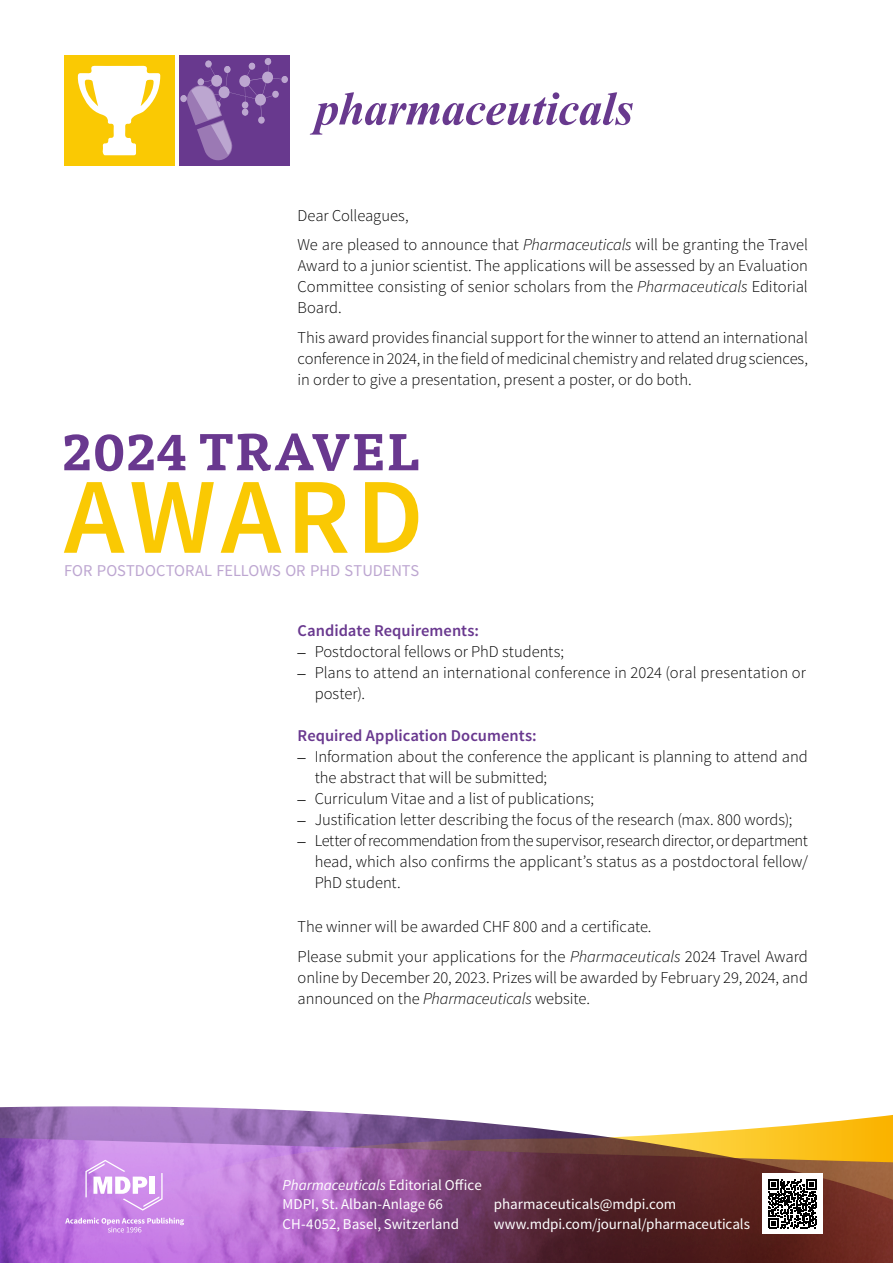
<style>
.page{position:relative;width:893px;height:1263px;background:#fff}
.page>*{position:absolute;margin:0;border:0;box-sizing:border-box;transform-origin:0 0}
.t1{font:600 108px "Source Sans Pro";letter-spacing:.05em;color:#fac903}
.t2{font:700 51px "Tisa Pro";letter-spacing:.005em;color:#69388f}
.t3{font:300 16.5px/21px "Source Sans Pro";letter-spacing:-.005em;color:#000}
.t4{font:600 16.5px "Source Sans Pro";color:#69388f}
.t5{font:16.5px "Source Sans Pro";color:#bda6d1}
.t6{font:15px/19.5px "Source Sans Pro";color:#fff}
.s1{font-style:italic}
.s2{font-family:"Adobe Garamond Pro";font-weight:400}
</style>
<div class="page">
<img style="left:0;top:1106px;width:347px;height:7px">
<svg style="left:0;top:1113px;width:893px;height:150px;background:#966083"></svg>
<svg style="left:85px;top:1160px;width:78px;height:50px"></svg>
<svg style="left:65px;top:1217px;width:119px;height:15px;background:#cf94e9"></svg>
<div style="left:64px;top:55px;width:110px;height:111px;background:#fac903"></div>
<svg style="left:78px;top:66px;width:82px;height:89px"></svg>
<div style="left:179px;top:55px;width:111px;height:111px;background:#68398e"></div>
<svg style="left:181px;top:58px;width:107px;height:103px"></svg>
<svg style="left:310px;top:92px;width:323px;height:43px"></svg>
<div style="left:762px;top:1173px;width:61px;height:61px;background:#fff"></div>
<svg style="left:768px;top:1179px;width:49px;height:49px"></svg>
<p class="t3" style="left:298px;top:200px;width:512px;line-height:29.5px">Dear Colleagues,<br>We are pleased to announce that <span class="s1">Pharmaceuticals</span> will be granting the Travel</p>
<p class="t3" style="left:298px;top:255px;width:512px;text-align:justify">Award to a junior scientist. The applications will be assessed by an Evaluation Committee consisting of senior scholars from the <span class="s1">Pharmaceuticals</span> Editorial Board.</p>
<p class="t3" style="left:298px;top:327px;width:512px;text-align:justify">This award provides financial support for the winner to attend an international conference in 2024, in the field of medicinal chemistry and related drug sciences, in order to give a presentation, present a poster, or do both.</p>
<h2 class="t2" style="left:62px;top:411px;width:360px">2024 TRAVEL</h2>
<h1 class="t1" style="left:64px;top:449px;width:361px">AWARD</h1>
<p class="t5" style="left:64px;top:560px;width:357px">FOR POSTDOCTORAL FELLOWS OR PHD STUDENTS</p>
<p class="t4" style="left:298px;top:620px;width:183px">Candidate Requirements:</p>
<p class="t3" style="left:298px;top:641px;width:268px"><span class="s2">–</span> Postdoctoral fellows or PhD students;</p>
<p class="t3" style="left:315px;top:662px;width:493px;text-indent:-17px"><span class="s2">–</span> Plans to attend an international conference in 2024 (oral presentation or poster).</p>
<p class="t4" style="left:298px;top:725px;width:240px">Required Application Documents:</p>
<p class="t3" style="left:315px;top:746px;width:495px;text-indent:-17px"><span class="s2">–</span> Information about the conference the applicant is planning to attend and the abstract that will be submitted;</p>
<p class="t3" style="left:298px;top:788px;width:298px"><span class="s2">–</span> Curriculum Vitae and a list of publications;</p>
<p class="t3" style="left:298px;top:809px;width:496px"><span class="s2">–</span> Justification letter describing the focus of the research (max. 800 words);</p>
<p class="t3" style="left:315px;top:830px;width:495px;text-align:justify;text-indent:-17px"><span class="s2">–</span> Letter of recommendation from the supervisor, research director, or department head, which also confirms the applicant’s status as a postdoctoral fellow/ PhD student.</p>
<p class="t3" style="left:298px;top:912px;width:512px;line-height:29.5px">The winner will be awarded CHF 800 and a certificate.<br>Please submit your applications for the <span class="s1">Pharmaceuticals</span> 2024 Travel Award</p>
<p class="t3" style="left:298px;top:966px;width:512px">online by December 20, 2023. Prizes will be awarded by February 29, 2024, and announced on the <span class="s1">Pharmaceuticals</span> website.</p>
<p class="t6" style="left:283px;top:1175px;width:201px"><span class="s1">Pharmaceuticals</span> Editorial Office<br>MDPI, St. Alban-Anlage 66<br>CH-4052, Basel, Switzerland</p>
<p class="t6" style="left:494px;top:1195px;width:258px">pharmaceuticals@mdpi.com www.mdpi.com/journal/pharmaceuticals</p>
</div>
